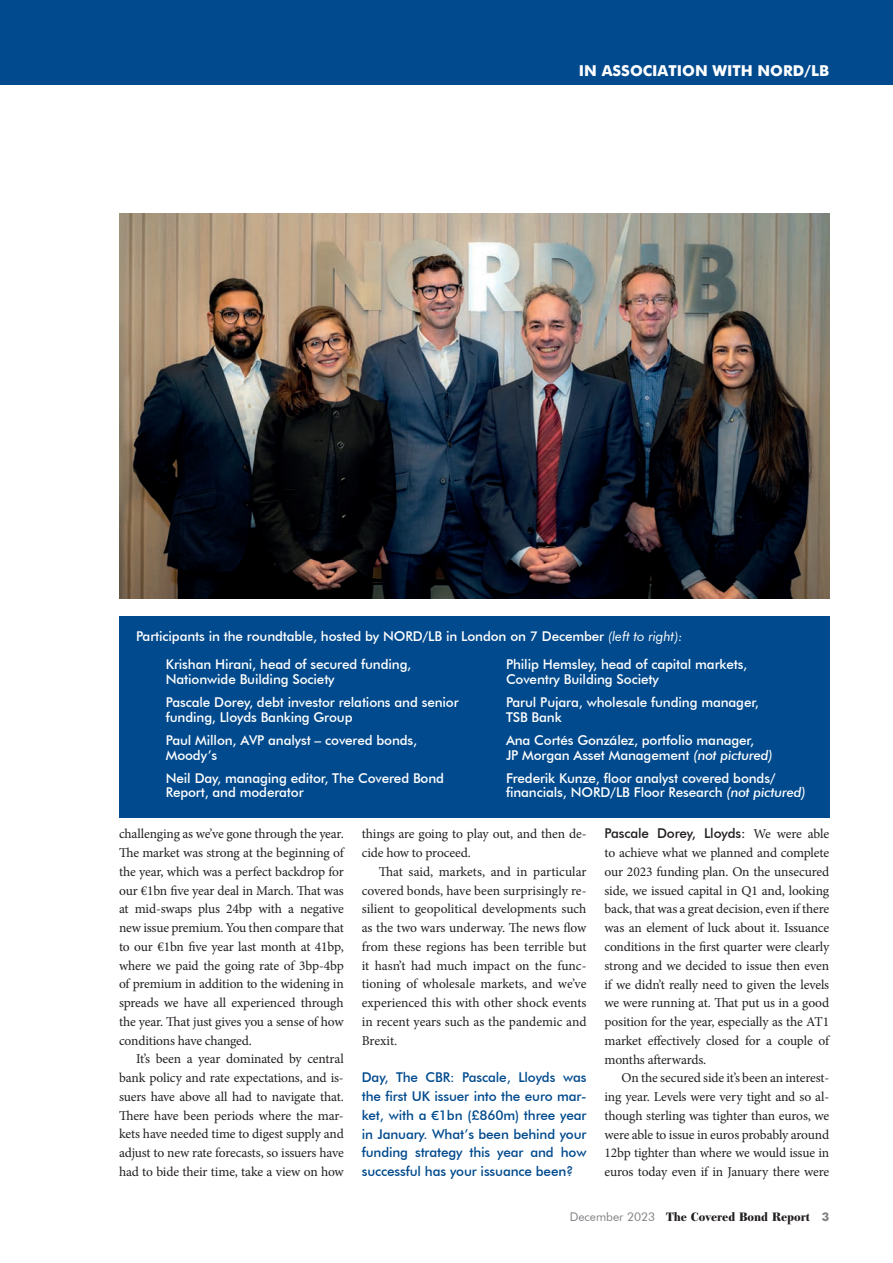
<style>
.page{position:relative;width:893px;height:1263px;background:#fff}
.page>*{position:absolute;margin:0;border:0;box-sizing:border-box;transform-origin:0 0}
.t1{font:700 15px "Futura";color:#fff}
.CBR_Bodytext{font:13.5px/18.8px "Minion Pro";letter-spacing:-.01em;color:#231f20;text-align:justify}
.CBR_Bodytext-2{font:500 13.5px/14.7px "Futura BT";letter-spacing:-.01em;color:#fff}
.CBR_Question{font:500 13.5px/18.8px "Futura BT";letter-spacing:-.01em;color:#004a8d;text-align:justify}
.t2{font:700 12px "Whittingham BQ";color:#231f20}
.s1{font-weight:400;font-style:italic}
.s2{font-style:italic}
.s3{font-family:"Futura PT"}
.s4{font-family:"Futura BT";font-weight:500}
.s5{font-family:"Futura BT";font-weight:400;color:#808285}
.s6{font-family:"Futura";color:#808285}
</style>
<div class="page">
<div style="left:0;top:0;width:893px;height:85px;background:#004a8d"></div>
<img style="left:119px;top:214px;width:710px;height:384px">
<div style="left:119px;top:616px;width:710px;height:201px;background:#004a8d"></div>
<p class="t1" style="left:579px;top:60px;width:252px">IN ASSOCIATION WITH NORD/LB</p>
<p class="CBR_Bodytext-2" style="left:136px;top:629px;width:548px">Participants in the roundtable, hosted by NORD/LB in London on 7 December <span class="s1">(left to right):</span></p>
<p class="CBR_Bodytext-2" style="left:166px;top:657px;width:247px">Krishan Hirani, head of secured funding,<br>Nationwide Building Society</p>
<p class="CBR_Bodytext-2" style="left:166px;top:695px;width:294px">Pascale Dorey, debt investor relations and senior funding, Lloyds Banking Group</p>
<p class="CBR_Bodytext-2" style="left:166px;top:732px;width:253px">Paul Millon, AVP analyst – covered bonds,<br>Moody’s</p>
<p class="CBR_Bodytext-2" style="left:166px;top:770px;width:280px">Neil Day, managing editor, The Covered Bond<br>Report, and moderator</p>
<p class="CBR_Bodytext-2" style="left:506px;top:657px;width:243px">Philip Hemsley, head of capital markets,<br>Coventry Building Society</p>
<p class="CBR_Bodytext-2" style="left:506px;top:695px;width:254px">Parul Pujara, wholesale funding manager,<br>TSB Bank</p>
<p class="CBR_Bodytext-2" style="left:506px;top:732px;width:268px">Ana Cortés González, portfolio manager,<br>JP Morgan Asset Management <span class="s2">(not pictured)</span></p>
<p class="CBR_Bodytext-2" style="left:506px;top:770px;width:301px">Frederik Kunze, floor analyst covered bonds/ financials, NORD/LB Floor Research <span class="s2">(not pictured)</span></p>
<p class="CBR_Bodytext" style="left:119px;top:825px;width:226px">challenging as we’ve gone through the year.<br>The market was strong at the beginning of the year, which was a perfect backdrop for our €1bn five year deal in March. That was at mid-swaps plus 24bp with a negative new issue premium. You then compare that to our €1bn five year last month at 41bp, where we paid the going rate of 3bp-4bp of premium in addition to the widening in spreads we have all experienced through the year. That just gives you a sense of how conditions have changed.</p>
<p class="CBR_Bodytext" style="left:119px;top:1050px;width:226px;text-indent:17px">It’s been a year dominated by central bank policy and rate expectations, and is&shy;suers have above all had to navigate that.<br>There have been periods where the mar&shy;kets have needed time to digest supply and adjust to new rate forecasts, so issuers have had to bide their time, take a view on how</p>
<p class="CBR_Bodytext" style="left:362px;top:825px;width:226px">things are going to play out, and then de&shy;cide how to proceed.</p>
<p class="CBR_Bodytext" style="left:362px;top:862px;width:226px;text-indent:17px">That said, markets, and in particular covered bonds, have been surprisingly re&shy;silient to geopolitical developments such as the two wars underway. The news flow from these regions has been terrible but it hasn’t had much impact on the func&shy;tioning of wholesale markets, and we’ve experienced this with other shock events in recent years such as the pandemic and Brexit.</p>
<p class="CBR_Question" style="left:362px;top:1068px;width:226px">Day, The CBR: Pascale, Lloyds was the first UK issuer into the euro mar&shy;ket, with a <span class="s3">€</span>1bn (£860m) three year in January. What’s been behind your funding strategy this year and how successful has your issuance been?</p>
<p class="CBR_Bodytext" style="left:604px;top:825px;width:226px"><span class="s4">Pascale Dorey, Lloyds:</span> We were able to achieve what we planned and complete our 2023 funding plan. On the unsecured side, we issued capital in Q1 and, looking back, that was a great decision, even if there was an element of luck about it. Issuance conditions in the first quarter were clearly strong and we decided to issue then even if we didn’t really need to given the levels we were running at. That put us in a good position for the year, especially as the AT1 market effectively closed for a couple of months afterwards.</p>
<p class="CBR_Bodytext" style="left:604px;top:1069px;width:226px;text-indent:17px">On the secured side it’s been an interest&shy;ing year. Levels were very tight and so al&shy;though sterling was tighter than euros, we were able to issue in euros probably around 12bp tighter than where we would issue in euros today even if in January there were</p>
<p class="t2" style="left:570px;top:1210px;width:261px"><span class="s5">December 2023</span> The Covered Bond Report <span class="s6">3</span></p>
</div>
